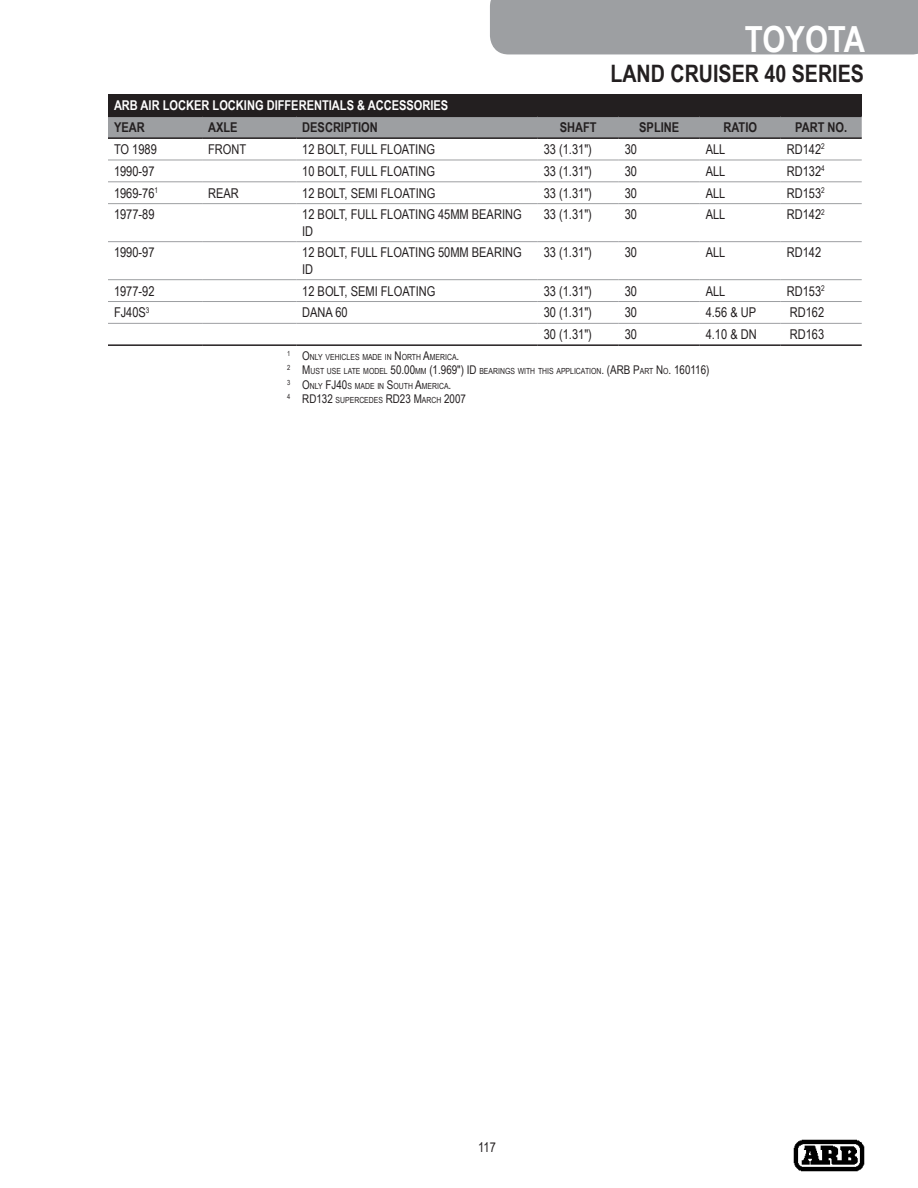
<style>
.page{position:relative;width:918px;height:1188px;background:#fff}
.page>*{position:absolute;margin:0;border:0;box-sizing:border-box;transform-origin:0 0}
.t1{font:700 36px "Arial Narrow";color:#fff}
.t2{font:700 24px "Arial Narrow";color:#231f20}
.t3{font:13.5px/16.2px "Arial Narrow";color:#231f20}
.t4{font:700 13.5px "Arial Narrow";color:#fff}
.t5{font:700 13.5px "Arial Narrow";color:#231f20}
.t6{font:12px "Arial Narrow";color:#231f20}
.t7{font:8.4px/14.4px "Arial Narrow";color:#231f20}
.t8{font:7.05px/14.4px "Arial Narrow";color:#231f20;text-align:justify}
.s1{font-size:12px}
.s2{font-size:8.4px}
</style>
<div class="page">
<img style="left:793px;top:1140px;width:71px;height:32px">
<div style="left:108px;top:94px;width:754px;height:22px;background:#231f20"></div>
<div style="left:108px;top:117px;width:754px;height:20px;background:#9d9fa2"></div>
<hr style="left:108px;top:116px;width:94px;height:1px;background:#231f20">
<hr style="left:202px;top:116px;width:94px;height:1px;background:#231f20">
<hr style="left:296px;top:116px;width:242px;height:1px;background:#231f20">
<hr style="left:538px;top:116px;width:81px;height:1px;background:#231f20">
<hr style="left:619px;top:116px;width:81px;height:1px;background:#231f20">
<hr style="left:700px;top:116px;width:81px;height:1px;background:#231f20">
<hr style="left:781px;top:116px;width:81px;height:1px;background:#231f20">
<hr style="left:108px;top:137px;width:94px;height:2px;background:#231f20">
<hr style="left:202px;top:137px;width:94px;height:2px;background:#231f20">
<hr style="left:296px;top:137px;width:242px;height:2px;background:#231f20">
<hr style="left:538px;top:137px;width:81px;height:2px;background:#231f20">
<hr style="left:619px;top:137px;width:81px;height:2px;background:#231f20">
<hr style="left:700px;top:137px;width:81px;height:2px;background:#231f20">
<hr style="left:781px;top:137px;width:81px;height:2px;background:#231f20">
<hr style="left:108px;top:344px;width:94px;height:2px;background:#231f20">
<hr style="left:202px;top:344px;width:94px;height:2px;background:#231f20">
<hr style="left:296px;top:344px;width:242px;height:2px;background:#231f20">
<hr style="left:538px;top:344px;width:81px;height:2px;background:#231f20">
<hr style="left:619px;top:344px;width:81px;height:2px;background:#231f20">
<hr style="left:700px;top:344px;width:81px;height:2px;background:#231f20">
<hr style="left:781px;top:344px;width:81px;height:2px;background:#231f20">
<hr style="left:108px;top:160px;width:94px;height:1px;background:#9d9fa2">
<hr style="left:202px;top:160px;width:94px;height:1px;background:#9d9fa2">
<hr style="left:296px;top:160px;width:242px;height:1px;background:#9d9fa2">
<hr style="left:538px;top:160px;width:81px;height:1px;background:#9d9fa2">
<hr style="left:619px;top:160px;width:81px;height:1px;background:#9d9fa2">
<hr style="left:700px;top:160px;width:81px;height:1px;background:#9d9fa2">
<hr style="left:781px;top:160px;width:81px;height:1px;background:#9d9fa2">
<hr style="left:108px;top:182px;width:94px;height:1px;background:#9d9fa2">
<hr style="left:202px;top:182px;width:94px;height:1px;background:#9d9fa2">
<hr style="left:296px;top:182px;width:242px;height:1px;background:#9d9fa2">
<hr style="left:538px;top:182px;width:81px;height:1px;background:#9d9fa2">
<hr style="left:619px;top:182px;width:81px;height:1px;background:#9d9fa2">
<hr style="left:700px;top:182px;width:81px;height:1px;background:#9d9fa2">
<hr style="left:781px;top:182px;width:81px;height:1px;background:#9d9fa2">
<hr style="left:108px;top:203px;width:94px;height:1px;background:#9d9fa2">
<hr style="left:202px;top:203px;width:94px;height:1px;background:#9d9fa2">
<hr style="left:296px;top:203px;width:242px;height:1px;background:#9d9fa2">
<hr style="left:538px;top:203px;width:81px;height:1px;background:#9d9fa2">
<hr style="left:619px;top:203px;width:81px;height:1px;background:#9d9fa2">
<hr style="left:700px;top:203px;width:81px;height:1px;background:#9d9fa2">
<hr style="left:781px;top:203px;width:81px;height:1px;background:#9d9fa2">
<hr style="left:108px;top:301px;width:94px;height:1px;background:#9d9fa2">
<hr style="left:202px;top:301px;width:94px;height:1px;background:#9d9fa2">
<hr style="left:296px;top:301px;width:242px;height:1px;background:#9d9fa2">
<hr style="left:538px;top:301px;width:81px;height:1px;background:#9d9fa2">
<hr style="left:619px;top:301px;width:81px;height:1px;background:#9d9fa2">
<hr style="left:700px;top:301px;width:81px;height:1px;background:#9d9fa2">
<hr style="left:781px;top:301px;width:81px;height:1px;background:#9d9fa2">
<hr style="left:108px;top:323px;width:94px;height:1px;background:#9d9fa2">
<hr style="left:202px;top:323px;width:94px;height:1px;background:#9d9fa2">
<hr style="left:296px;top:323px;width:242px;height:1px;background:#9d9fa2">
<hr style="left:538px;top:323px;width:81px;height:1px;background:#9d9fa2">
<hr style="left:619px;top:323px;width:81px;height:1px;background:#9d9fa2">
<hr style="left:700px;top:323px;width:81px;height:1px;background:#9d9fa2">
<hr style="left:781px;top:323px;width:81px;height:1px;background:#9d9fa2">
<hr style="left:108px;top:241px;width:94px;height:1px;background:#9d9fa2">
<hr style="left:202px;top:241px;width:94px;height:1px;background:#9d9fa2">
<hr style="left:296px;top:241px;width:242px;height:1px;background:#9d9fa2">
<hr style="left:538px;top:241px;width:81px;height:1px;background:#9d9fa2">
<hr style="left:619px;top:241px;width:81px;height:1px;background:#9d9fa2">
<hr style="left:700px;top:241px;width:81px;height:1px;background:#9d9fa2">
<hr style="left:781px;top:241px;width:81px;height:1px;background:#9d9fa2">
<hr style="left:108px;top:279px;width:94px;height:1px;background:#9d9fa2">
<hr style="left:202px;top:279px;width:94px;height:1px;background:#9d9fa2">
<hr style="left:296px;top:279px;width:242px;height:1px;background:#9d9fa2">
<hr style="left:538px;top:279px;width:81px;height:1px;background:#9d9fa2">
<hr style="left:619px;top:279px;width:81px;height:1px;background:#9d9fa2">
<hr style="left:700px;top:279px;width:81px;height:1px;background:#9d9fa2">
<hr style="left:781px;top:279px;width:81px;height:1px;background:#9d9fa2">
<div style="left:490px;top:0;width:428px;height:54px;background:#9d9fa2"></div>
<h1 class="t1" style="left:745px;top:12px;width:122px">TOYOTA</h1>
<h2 class="t2" style="left:610px;top:56px;width:255px">LAND CRUISER 40 SERIES</h2>
<p class="t4" style="left:114px;top:95px;width:336px">ARB AIR LOCKER LOCKING DIFFERENTIALS &amp; ACCESSORIES</p>
<p class="t5" style="left:114px;top:117px;width:32px">YEAR</p>
<p class="t5" style="left:208px;top:117px;width:31px">AXLE</p>
<p class="t5" style="left:302px;top:117px;width:77px">DESCRIPTION</p>
<p class="t5" style="left:560px;top:117px;width:38px">SHAFT</p>
<p class="t5" style="left:639px;top:117px;width:41px">SPLINE</p>
<p class="t5" style="left:723px;top:117px;width:35px">RATIO</p>
<p class="t5" style="left:795px;top:117px;width:54px">PART NO.</p>
<p class="t3" style="left:114px;top:141px;width:44px">TO 1989</p>
<p class="t3" style="left:208px;top:141px;width:40px">FRONT</p>
<p class="t3" style="left:302px;top:141px;width:134px">12 BOLT, FULL FLOATING</p>
<p class="t3" style="left:544px;top:141px;width:50px">33 (1.31")</p>
<p class="t3" style="left:625px;top:141px;width:14px">30</p>
<p class="t3" style="left:706px;top:141px;width:21px">ALL</p>
<p class="t3" style="left:787px;top:141px;width:40px">RD142<sup>2</sup></p>
<p class="t3" style="left:114px;top:162px;width:42px">1990-97</p>
<p class="t3" style="left:302px;top:162px;width:134px">10 BOLT, FULL FLOATING</p>
<p class="t3" style="left:544px;top:162px;width:50px">33 (1.31")</p>
<p class="t3" style="left:625px;top:162px;width:14px">30</p>
<p class="t3" style="left:706px;top:162px;width:21px">ALL</p>
<p class="t3" style="left:787px;top:162px;width:40px">RD132<sup>4</sup></p>
<p class="t3" style="left:114px;top:184px;width:46px">1969-76<sup>1</sup></p>
<p class="t3" style="left:208px;top:184px;width:32px">REAR</p>
<p class="t3" style="left:302px;top:184px;width:135px">12 BOLT, SEMI FLOATING</p>
<p class="t3" style="left:544px;top:184px;width:50px">33 (1.31")</p>
<p class="t3" style="left:625px;top:184px;width:14px">30</p>
<p class="t3" style="left:706px;top:184px;width:21px">ALL</p>
<p class="t3" style="left:787px;top:184px;width:40px">RD153<sup>2</sup></p>
<p class="t3" style="left:114px;top:206px;width:42px">1977-89</p>
<p class="t3" style="left:302px;top:206px;width:221px">12 BOLT, FULL FLOATING 45MM BEARING<br>ID</p>
<p class="t3" style="left:544px;top:206px;width:50px">33 (1.31")</p>
<p class="t3" style="left:625px;top:206px;width:14px">30</p>
<p class="t3" style="left:706px;top:206px;width:21px">ALL</p>
<p class="t3" style="left:787px;top:206px;width:40px">RD142<sup>2</sup></p>
<p class="t3" style="left:114px;top:244px;width:42px">1990-97</p>
<p class="t3" style="left:302px;top:244px;width:221px">12 BOLT, FULL FLOATING 50MM BEARING<br>ID</p>
<p class="t3" style="left:544px;top:244px;width:50px">33 (1.31")</p>
<p class="t3" style="left:625px;top:244px;width:14px">30</p>
<p class="t3" style="left:706px;top:244px;width:21px">ALL</p>
<p class="t3" style="left:787px;top:244px;width:36px">RD142</p>
<p class="t3" style="left:114px;top:282px;width:42px">1977-92</p>
<p class="t3" style="left:302px;top:282px;width:135px">12 BOLT, SEMI FLOATING</p>
<p class="t3" style="left:544px;top:282px;width:50px">33 (1.31")</p>
<p class="t3" style="left:625px;top:282px;width:14px">30</p>
<p class="t3" style="left:706px;top:282px;width:21px">ALL</p>
<p class="t3" style="left:787px;top:282px;width:40px">RD153<sup>2</sup></p>
<p class="t3" style="left:114px;top:304px;width:37px">FJ40S<sup>3</sup></p>
<p class="t3" style="left:302px;top:304px;width:47px">DANA 60</p>
<p class="t3" style="left:544px;top:304px;width:50px">30 (1.31")</p>
<p class="t3" style="left:625px;top:304px;width:14px">30</p>
<p class="t3" style="left:706px;top:304px;width:52px">4.56 &amp; UP</p>
<p class="t3" style="left:790px;top:304px;width:36px">RD162</p>
<p class="t3" style="left:544px;top:326px;width:50px">30 (1.31")</p>
<p class="t3" style="left:625px;top:326px;width:14px">30</p>
<p class="t3" style="left:706px;top:326px;width:53px">4.10 &amp; DN</p>
<p class="t3" style="left:790px;top:326px;width:36px">RD163</p>
<p class="t8" style="left:287px;top:346px;width:5px">1<br>2<br>3<br>4</p>
<p class="t7" style="left:302px;top:349px;width:316px"><span class="s1">O</span>NLY VEHICLES MADE IN <span class="s1">N</span> ORTH <span class="s1">A</span>MERICA<span class="s1">.<br>M</span>UST USE LATE MODEL <span class="s1">50.00</span>MM <span class="s1">(1.969") ID</span> BEARINGS WITH THIS APPLICATION<span class="s1">. (ARB</span></p>
<p class="t6" style="left:633px;top:361px;width:78px">P<span class="s2">ART</span> N<span class="s2">O</span>. 160116)</p>
<p class="t7" style="left:302px;top:378px;width:151px"><span class="s1">O</span>NLY <span class="s1">FJ40</span>S MADE IN <span class="s1">S</span>OUTH <span class="s1">A</span>MERICA<span class="s1">.</span></p>
<p class="t6" style="left:302px;top:390px;width:165px">RD 132 <span class="s2">SUPERCEDES</span> RD23 M<span class="s2">ARCH</span> 2007</p>
<p class="t3" style="left:478px;top:1139px;width:19px">117</p>
</div>
